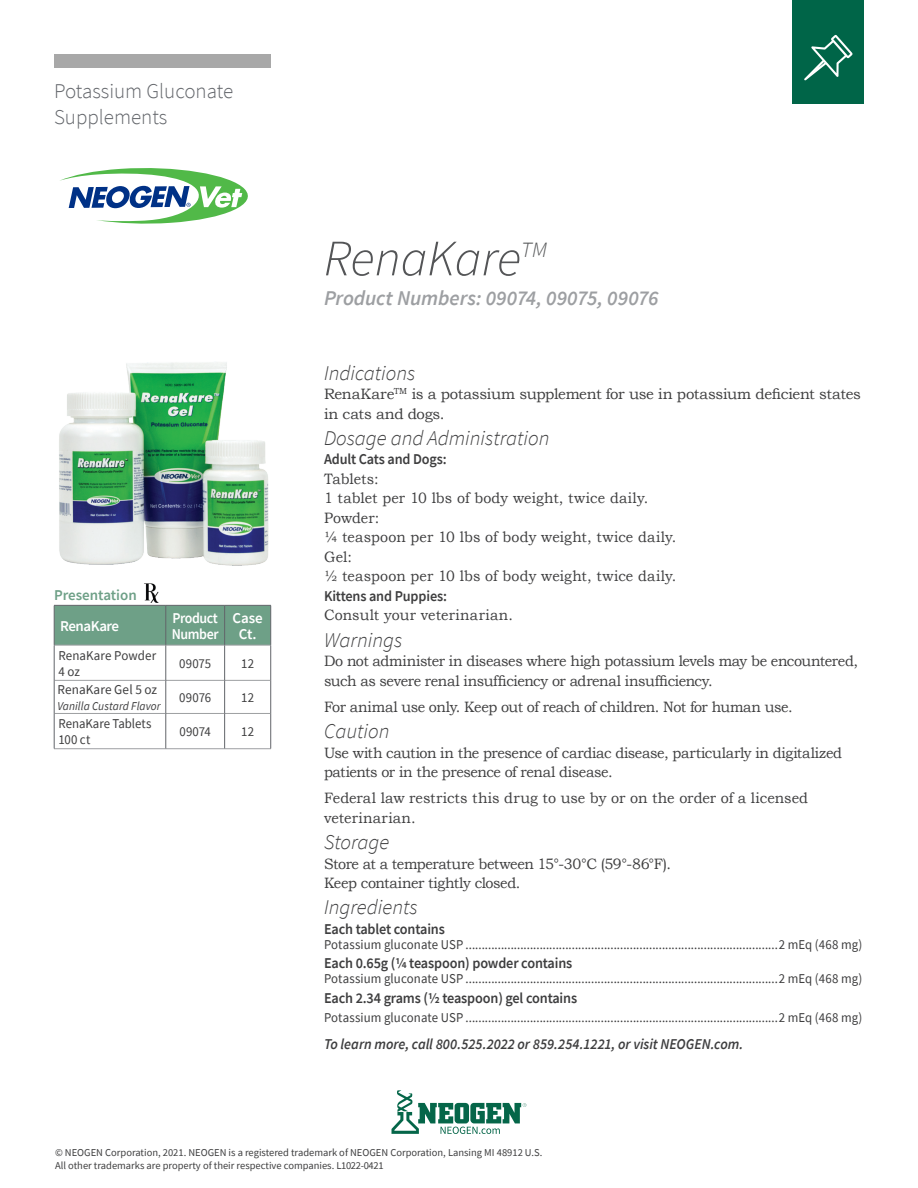
<style>
.page{position:relative;width:918px;height:1188px;background:#fff}
.page>*{position:absolute;margin:0;border:0;box-sizing:border-box;transform-origin:0 0}
.t1{font:italic 300 51px "Source Sans Pro";color:#545557}
.t2{font:italic 300 21.9px "Source Sans Pro";color:#545557}
.Subhead_1{font:italic 300 21px "Source Sans Pro";color:#3e3e3f}
.Cover_Page_Product_N{font:italic 600 21px "Source Sans Pro";letter-spacing:-.005em;color:#9d9fa2}
.t3{font:300 21px "Source Sans Pro";color:#62656a}
.Subhead_1-2{font:15px/19.5px "Bookman Old Style";letter-spacing:-.015em;color:#3e3e3f;scale:.96 1}
.Subhead_1-3{font:600 15px "Source Sans Pro";letter-spacing:-.01em;color:#3e3e3f;scale:.95 1}
.Subhead_1-4{font:15px/19.5px "Bookman Old Style";letter-spacing:.01em;color:#3e3e3f;scale:.95 1}
.Subhead_1-5{font:15px/19.5px "Bookman Old Style";letter-spacing:-.015em;color:#3e3e3f}
.Subhead_1-6{font:italic 600 15px "Source Sans Pro";color:#3e3e3f;scale:.95 1}
.Subhead_1-7{font:15px/19.5px "Bookman Old Style";letter-spacing:.005em;color:#3e3e3f;scale:.95 1}
.Subhead_1-8{font:15px "Bookman Old Style";letter-spacing:.015em;color:#3e3e3f;scale:.95 1}
.Table_Titles{font:600 15px/16.5px "Source Sans Pro";letter-spacing:-.03em;color:#fff;text-align:center}
.Table_Titles-2{font:600 15px/16.5px "Source Sans Pro";letter-spacing:-.03em;color:#fff;scale:.93 1}
.Subhead_1-9{font:600 15px "Source Sans Pro";color:#6ea087}
.Body_Copy{font:13.5px "Source Sans Pro";letter-spacing:.005em;color:#3e3e3f;scale:.95 1}
.Table_Copy{font:13.5px/16.5px "Source Sans Pro";letter-spacing:.005em;color:#3e3e3f;scale:.95 1}
.Table_Copy-2{font:13.5px/16.5px "Source Sans Pro";letter-spacing:.005em;color:#3e3e3f;scale:.96 1}
.Table_Copy-3{font:13.5px "Source Sans Pro";letter-spacing:.005em;color:#3e3e3f}
.Table_Copy-4{font:italic 12px "Source Sans Pro";letter-spacing:.005em;color:#3e3e3f;scale:.95 1}
.t4{font:10.5px/12.6px "Source Sans Pro";color:#3e3e3f}
</style>
<div class="page">
<svg style="left:392px;top:1090px;width:134px;height:44px"></svg>
<div style="left:793px;top:0;width:71px;height:104px;background:#006548"></div>
<svg style="left:804px;top:35px;width:49px;height:46px"></svg>
<div style="left:54px;top:54px;width:217px;height:14px;background:#a8a8a8"></div>
<div style="left:55px;top:606px;width:215px;height:39px;background:#6ea087"></div>
<hr style="left:54px;top:645px;width:112px;height:1px;background:#9d9fa2">
<hr style="left:166px;top:645px;width:59px;height:1px;background:#9d9fa2">
<hr style="left:225px;top:645px;width:46px;height:1px;background:#9d9fa2">
<hr style="left:54px;top:680px;width:112px;height:1px;background:#9d9fa2">
<hr style="left:166px;top:680px;width:58px;height:1px;background:#9d9fa2">
<hr style="left:225px;top:680px;width:46px;height:1px;background:#9d9fa2">
<hr style="left:54px;top:713px;width:112px;height:1px;background:#9d9fa2">
<hr style="left:166px;top:713px;width:58px;height:1px;background:#9d9fa2">
<hr style="left:225px;top:713px;width:46px;height:1px;background:#9d9fa2">
<hr style="left:54px;top:748px;width:112px;height:1px;background:#9d9fa2">
<hr style="left:166px;top:748px;width:59px;height:1px;background:#9d9fa2">
<hr style="left:225px;top:748px;width:46px;height:1px;background:#9d9fa2">
<hr style="left:54px;top:605px;width:112px;height:1px;background:#62656a">
<hr style="left:54px;top:606px;width:1px;height:39px;background:#62656a">
<hr style="left:166px;top:605px;width:59px;height:1px;background:#62656a">
<hr style="left:166px;top:606px;width:1px;height:39px;background:#62656a">
<hr style="left:225px;top:605px;width:46px;height:1px;background:#62656a">
<hr style="left:224px;top:606px;width:1px;height:39px;background:#62656a">
<hr style="left:270px;top:606px;width:1px;height:39px;background:#62656a">
<hr style="left:54px;top:645px;width:1px;height:35px;background:#62656a">
<hr style="left:166px;top:645px;width:1px;height:35px;background:#62656a">
<hr style="left:224px;top:645px;width:1px;height:35px;background:#62656a">
<hr style="left:270px;top:645px;width:1px;height:35px;background:#62656a">
<hr style="left:54px;top:680px;width:1px;height:33px;background:#62656a">
<hr style="left:166px;top:680px;width:1px;height:33px;background:#62656a">
<hr style="left:224px;top:680px;width:1px;height:33px;background:#62656a">
<hr style="left:270px;top:680px;width:1px;height:33px;background:#62656a">
<hr style="left:54px;top:713px;width:1px;height:36px;background:#62656a">
<hr style="left:166px;top:713px;width:1px;height:36px;background:#62656a">
<hr style="left:224px;top:713px;width:1px;height:36px;background:#62656a">
<hr style="left:270px;top:713px;width:1px;height:36px;background:#62656a">
<svg style="left:60px;top:168px;width:188px;height:56px"></svg>
<img style="left:59px;top:362px;width:210px;height:204px">
<img style="left:144px;top:583px;width:15px;height:20px">
<p class="t3" style="left:54px;top:79px;width:181px">Potassium Gluconate</p>
<p class="t3" style="left:54px;top:104px;width:115px">Supplements</p>
<p class="Subhead_1-9" style="left:54px;top:585px;width:84px">Presentation</p>
<p class="Table_Titles" style="left:60px;top:617px;width:61px">RenaKare</p>
<p class="Table_Titles-2" style="left:172px;top:609px;width:52px">Product<br>Number</p>
<p class="Table_Titles" style="left:232px;top:609px;width:32px">Case<br>Ct.</p>
<p class="Table_Copy-2" style="left:59px;top:647px;width:103px">RenaKare Powder<br>4 oz</p>
<p class="Table_Copy" style="left:179px;top:655px;width:35px">09075</p>
<p class="Table_Copy" style="left:241px;top:655px;width:15px">12</p>
<p class="Table_Copy-3" style="left:57px;top:681px;width:101px">RenaKare Gel 5 oz</p>
<p class="Table_Copy-4" style="left:57px;top:699px;width:110px">Vanilla Custard Flavor</p>
<p class="Table_Copy" style="left:179px;top:689px;width:35px">09076</p>
<p class="Table_Copy" style="left:241px;top:689px;width:15px">12</p>
<p class="Table_Copy" style="left:59px;top:715px;width:99px">RenaKare Tablets<br>100 ct</p>
<p class="Table_Copy" style="left:179px;top:723px;width:35px">09074</p>
<p class="Table_Copy" style="left:241px;top:723px;width:15px">12</p>
<p class="t1" style="left:324px;top:227px;width:199px">RenaKare</p>
<p class="t2" style="left:521px;top:236px;width:27px">TM</p>
<p class="Cover_Page_Product_N" style="left:324px;top:284px;width:336px">Product Numbers: 09074, 09075, 09076</p>
<p class="Subhead_1" style="left:324px;top:360px;width:93px">Indications</p>
<p class="Subhead_1-5" style="left:324px;top:384px;width:539px">RenaKare<sup>TM</sup> is a potassium supplement for use in potassium deficient states in cats and dogs.</p>
<p class="Subhead_1" style="left:324px;top:425px;width:227px">Dosage and Administration</p>
<p class="Subhead_1-3" style="left:324px;top:449px;width:131px">Adult Cats and Dogs:</p>
<p class="Subhead_1-7" style="left:324px;top:469px;width:343px">Tablets:<br>1 tablet per 10 lbs of body weight, twice daily.</p>
<p class="Subhead_1-4" style="left:324px;top:508px;width:372px">Powder:<br>¼ teaspoon per 10 lbs of body weight, twice daily.</p>
<p class="Subhead_1-4" style="left:324px;top:547px;width:372px">Gel:<br>½ teaspoon per 10 lbs of body weight, twice daily.</p>
<p class="Subhead_1-3" style="left:324px;top:586px;width:131px">Kittens and Puppies:</p>
<p class="Subhead_1-8" style="left:324px;top:605px;width:200px">Consult your veterinarian.</p>
<p class="Subhead_1" style="left:324px;top:627px;width:80px">Warnings</p>
<p class="Subhead_1-2" style="left:324px;top:651px;width:558px">Do not administer in diseases where high potassium levels may be encountered, such as severe renal insufficiency or adrenal insufficiency.</p>
<p class="Subhead_1-2" style="left:324px;top:697px;width:490px">For animal use only. Keep out of reach of children. Not for human use.</p>
<p class="Subhead_1" style="left:324px;top:718px;width:67px">Caution</p>
<p class="Subhead_1-2" style="left:324px;top:743px;width:541px">Use with caution in the presence of cardiac disease, particularly in digitalized patients or in the presence of renal disease.</p>
<p class="Subhead_1-2" style="left:324px;top:788px;width:506px">Federal law restricts this drug to use by or on the order of a licensed veterinarian.</p>
<p class="Subhead_1" style="left:324px;top:829px;width:67px">Storage</p>
<p class="Subhead_1-2" style="left:324px;top:854px;width:363px">Store at a temperature between 15°-30°C (59°-86°F).<br>Keep container tightly closed.</p>
<p class="Subhead_1" style="left:324px;top:894px;width:95px">Ingredients</p>
<p class="Subhead_1-3" style="left:324px;top:919px;width:129px">Each tablet contains</p>
<p class="Body_Copy" style="left:324px;top:936px;width:568px">Potassium gluconate USP .................................................................................................2 mEq (468 mg)</p>
<p class="Subhead_1-3" style="left:324px;top:953px;width:263px">Each 0.65g (¼ teaspoon) powder contains</p>
<p class="Body_Copy" style="left:324px;top:970px;width:568px">Potassium gluconate USP .................................................................................................2 mEq (468 mg)</p>
<p class="Subhead_1-3" style="left:324px;top:988px;width:268px">Each 2.34 grams (½ teaspoon) gel contains</p>
<p class="Body_Copy" style="left:324px;top:1009px;width:568px">Potassium gluconate USP .................................................................................................2 mEq (468 mg)</p>
<p class="Subhead_1-6" style="left:324px;top:1034px;width:443px">To learn more, call 800.525.2022 or 859.254.1221, or visit NEOGEN.com.</p>
<p class="t4" style="left:55px;top:1146px;width:489px">© NEOGEN Corporation, 2021. NEOGEN is a registered trademark of NEOGEN Corporation, Lansing MI 48912 U.S.<br>All other trademarks are property of their respective companies. L1022-0421</p>
</div>
